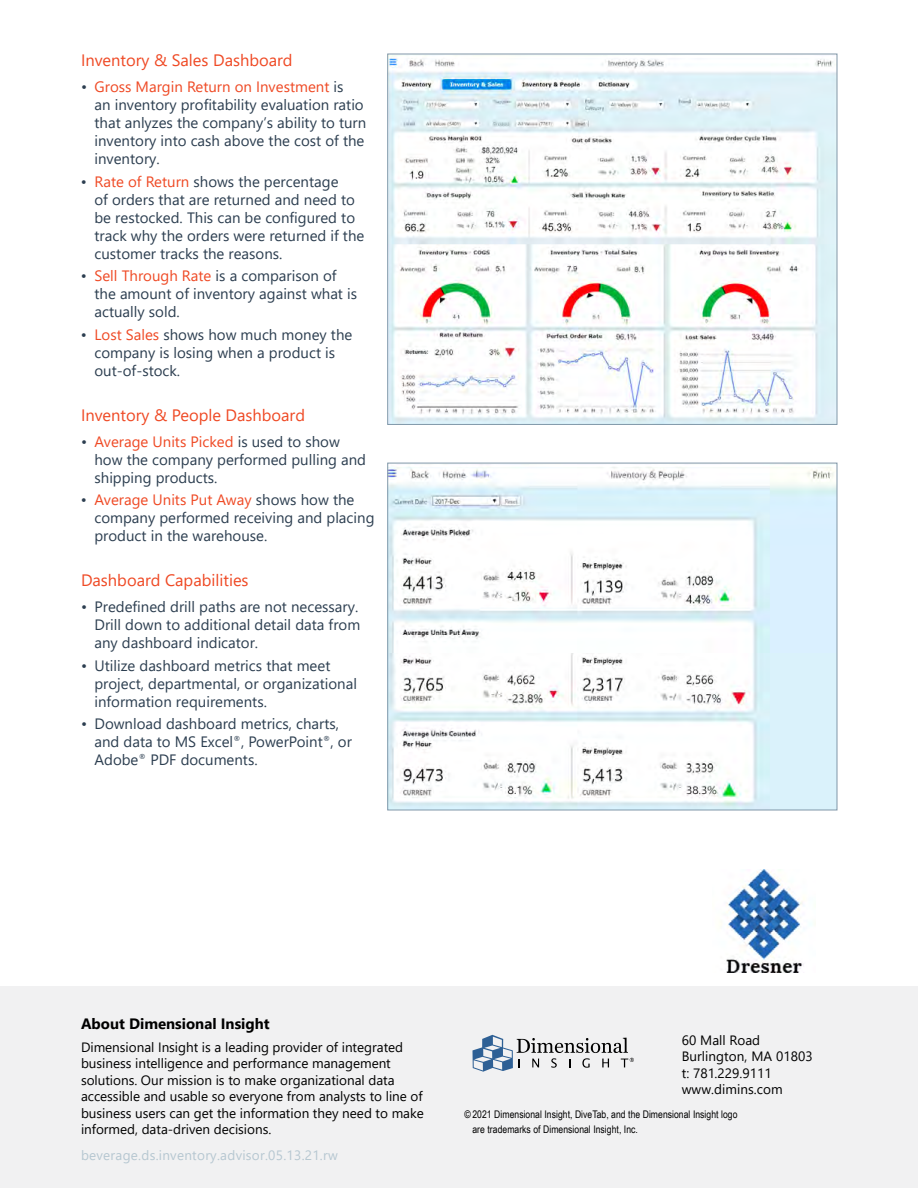
<style>
.page{position:relative;width:918px;height:1188px;background:#fff}
.page>*{position:absolute;margin:0;border:0;box-sizing:border-box;transform-origin:0 0}
.t1{font:16.5px "Segoe UI";color:#ef4924}
.t2{font:15px/18px "Segoe UI";color:#2c3e50}
.t3{font:700 15px "Segoe UI";color:#000}
.t4{font:13.5px/16.5px "Segoe UI";color:#000}
.t5{font:13.5px "Segoe UI";letter-spacing:.02em;color:#b6c7d1}
.t6{font:10.5px/15px "Arial Narrow";letter-spacing:.005em;color:#000}
.s1{color:#ef4924}
</style>
<div class="page">
<img style="left:726px;top:869px;width:85px;height:103px">
<img style="left:390px;top:56px;width:445px;height:367px">
<img style="left:390px;top:467px;width:445px;height:341px">
<div style="left:388px;top:463px;width:449px;height:347px;border:1px solid #8097a8"></div>
<div style="left:0;top:986px;width:918px;height:202px;background:#f1f1f2"></div>
<svg style="left:473px;top:1035px;width:161px;height:37px"></svg>
<p class="t1" style="left:81px;top:45px;width:213px">Inventory &amp; Sales Dashboard</p>
<p class="t2" style="left:94px;top:76px;width:273px;text-indent:-13px">• <span class="s1">Gross Margin Return on Investment</span> is<br>an inventory profitability evaluation ratio that anlyzes the company’s ability to turn inventory into cash above the cost of the inventory.</p>
<p class="t2" style="left:94px;top:171px;width:271px;text-indent:-14px">• <span class="s1">Rate of Return</span> shows the percentage<br>of orders that are returned and need to be restocked. This can be configured to track why the orders were returned if the customer tracks the reasons.</p>
<p class="t2" style="left:94px;top:265px;width:264px;text-indent:-14px">• <span class="s1">Sell Through Rate</span> is a comparison of the amount of inventory against what is actually sold.</p>
<p class="t2" style="left:94px;top:324px;width:259px;text-indent:-14px">• <span class="s1">Lost Sales</span> shows how much money the company is losing when a product is out-of-stock.</p>
<p class="t1" style="left:81px;top:399px;width:226px">Inventory &amp; People Dashboard</p>
<p class="t2" style="left:94px;top:431px;width:273px;text-indent:-13px">• <span class="s1">Average Units Picked</span> is used to show how the company performed pulling and shipping products.</p>
<p class="t2" style="left:94px;top:490px;width:282px;text-indent:-14px">• <span class="s1">Average Units Put Away</span> shows how the company performed receiving and placing product in the warehouse.</p>
<p class="t1" style="left:81px;top:565px;width:169px">Dashboard Capabilities</p>
<p class="t2" style="left:94px;top:597px;width:267px;text-indent:-14px">• Predefined drill paths are not necessary.<br>Drill down to additional detail data from any dashboard indicator.</p>
<p class="t2" style="left:94px;top:655px;width:264px;text-indent:-14px">• Utilize dashboard metrics that meet project, departmental, or organizational information requirements.</p>
<p class="t2" style="left:94px;top:714px;width:259px;text-indent:-14px">• Download dashboard metrics, charts, and data to MS Excel<sup>®</sup>, PowerPoint<sup>®</sup>, or<br>Adobe<sup>®</sup> PDF documents.</p>
<p class="t3" style="left:81px;top:1009px;width:190px">About Dimensional Insight</p>
<p class="t4" style="left:81px;top:1038px;width:344px">Dimensional Insight is a leading provider of integrated business intelligence and performance management solutions. Our mission is to make organizational data accessible and usable so everyone from analysts to line of business users can get the information they need to make informed, data-driven decisions.</p>
<p class="t5" style="left:81px;top:1143px;width:258px">beverage.ds.inventory.advisor.05.13.21.rw</p>
<p class="t4" style="left:682px;top:1030px;width:132px">60 Mall Road<br>Burlington, MA 01803 t: 781.229.9111 www.dimins.com</p>
<p class="t6" style="left:472px;top:1106px;width:267px;text-indent:-8px">©2021 Dimensional Insight, DiveTab, and the Dimensional Insight logo are trademarks of Dimensional Insight, Inc.</p>
</div>
